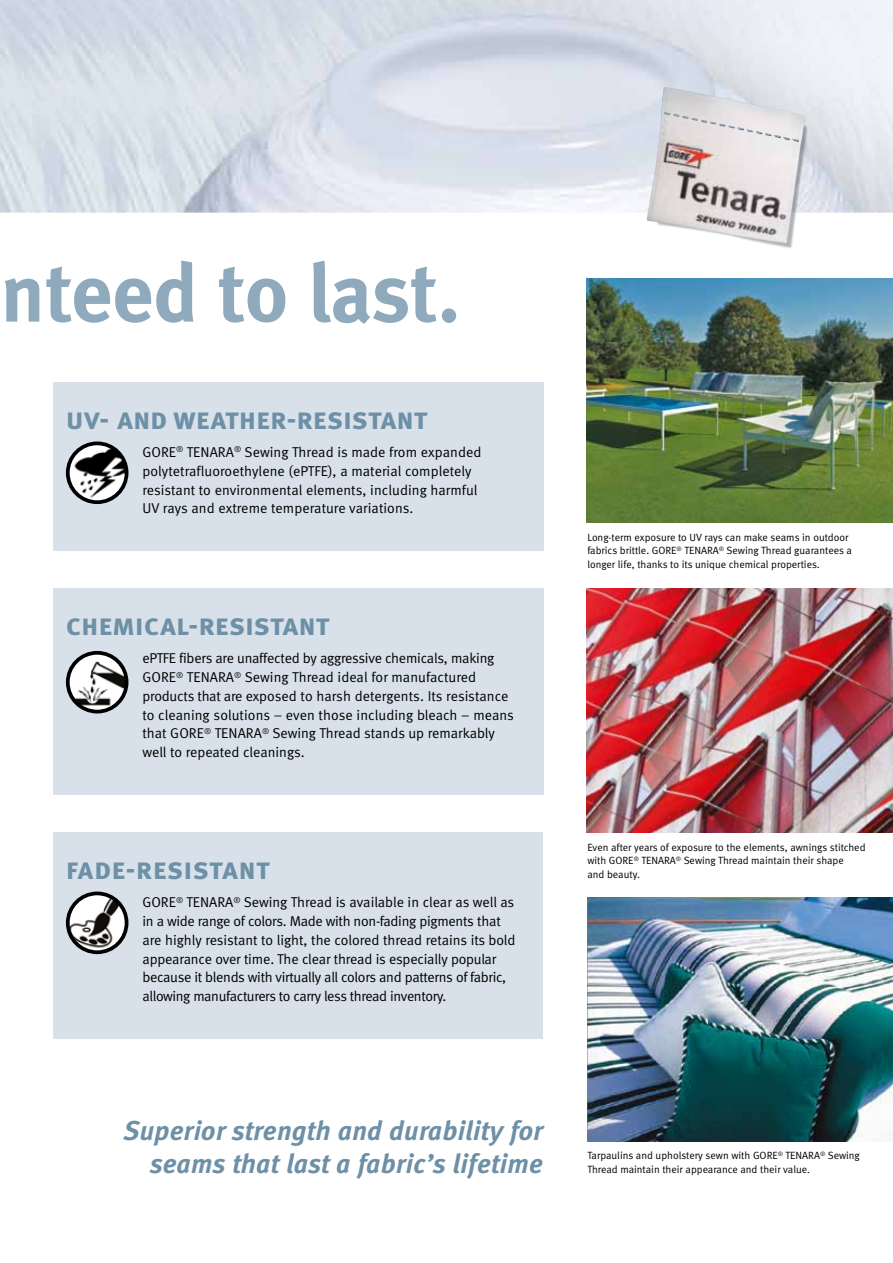
<style>
.page{position:relative;width:893px;height:1263px;background:#fff}
.page>*{position:absolute;margin:0;border:0;box-sizing:border-box;transform-origin:0 0}
.t1{font:82.5px "Meta Bold LF";letter-spacing:-.01em;color:#90aabd}
.t2{font:30px "Meta Bold LF Caps";letter-spacing:.005em;color:#6d90a7}
.t3{font:italic 27px/33px "Meta Bold LF";letter-spacing:.015em;color:#6d90a7;text-align:right}
.t4{font:14.25px/18.8px "Meta Normal LF";letter-spacing:-.005em;color:#000}
.t5{font:10.5px/13.5px "Meta Normal LF";color:#000}
</style>
<div class="page">
<div style="left:53px;top:382px;width:491px;height:169px;background:#d8e1ea"></div>
<div style="left:54px;top:832px;width:489px;height:206px;background:#d8e1ea"></div>
<img style="left:587px;top:279px;width:306px;height:244px">
<img style="left:587px;top:588px;width:306px;height:244px">
<img style="left:587px;top:898px;width:306px;height:244px">
<div style="left:53px;top:588px;width:491px;height:207px;background:#d8e1ea"></div>
<img style="left:68px;top:443px;width:59px;height:59px;border-radius:29px">
<div style="left:66px;top:441px;width:62px;height:63px;border:4px solid #000;border-radius:50%"></div>
<img style="left:68px;top:653px;width:59px;height:59px;border-radius:29px">
<div style="left:66px;top:651px;width:62px;height:62px;border:4px solid #000;border-radius:50%"></div>
<img style="left:68px;top:893px;width:59px;height:59px;border-radius:29px">
<div style="left:66px;top:891px;width:62px;height:63px;border:4px solid #000;border-radius:50%"></div>
<div style="left:656px;top:111px;width:152px;height:138px;background:#000;opacity:.3"></div>
<img style="left:647px;top:88px;width:83px;height:134px">
<svg style="left:653px;top:109px;width:149px;height:134px;background:#d6d1d1"></svg>
<h1 class="t1" style="left:1px;top:244px;width:461px">nteed to last.</h1>
<h2 class="t2" style="left:66px;top:401px;width:363px">uv- and weather-resistant</h2>
<p class="t4" style="left:142px;top:443px;width:340px">GORE<sup>®</sup> TENARA<sup>®</sup> Sewing Thread is made from expanded polytetrafluoroethylene (ePTFE), a material completely resistant to environmental elements, including harmful UV rays and extreme temperature variations.</p>
<h2 class="t2" style="left:66px;top:607px;width:265px">chemical-resistant</h2>
<p class="t4" style="left:142px;top:649px;width:373px">ePTFE fibers are unaffected by aggressive chemicals, making GORE<sup>®</sup> TENARA<sup>®</sup> Sewing Thread ideal for manufactured products that are exposed to harsh detergents. Its resistance to cleaning solutions – even those including bleach – means that GORE<sup>®</sup> TENARA<sup>®</sup> Sewing Thread stands up remarkably well to repeated cleanings.</p>
<h2 class="t2" style="left:66px;top:851px;width:205px">fade-resistant</h2>
<p class="t4" style="left:142px;top:893px;width:374px">GORE<sup>®</sup> TENARA<sup>®</sup> Sewing Thread is available in clear as well as in a wide range of colors. Made with non-fading pigments that are highly resistant to light, the colored thread retains its bold appearance over time. The clear thread is especially popular because it blends with virtually all colors and patterns of fabric, allowing manufacturers to carry less thread inventory.</p>
<p class="t5" style="left:587px;top:530px;width:266px">Long-term exposure to UV rays can make seams in outdoor fabrics brittle. GORE<sup>®</sup> TENARA<sup>®</sup> Sewing Thread guarantees a longer life, thanks to its unique chemical properties.</p>
<p class="t5" style="left:587px;top:840px;width:280px">Even after years of exposure to the elements, awnings stitched with GORE<sup>®</sup> TENARA<sup>®</sup> Sewing Thread maintain their shape<br>and beauty.</p>
<h3 class="t3" style="left:123px;top:1114px;width:421px">Superior strength and durability for seams that last a fabric’s lifetime</h3>
<p class="t5" style="left:587px;top:1149px;width:274px">Tarpaulins and upholstery sewn with GORE<sup>®</sup> TENARA<sup>®</sup> Sewing<br>Thread maintain their appearance and their value.</p>
</div>
